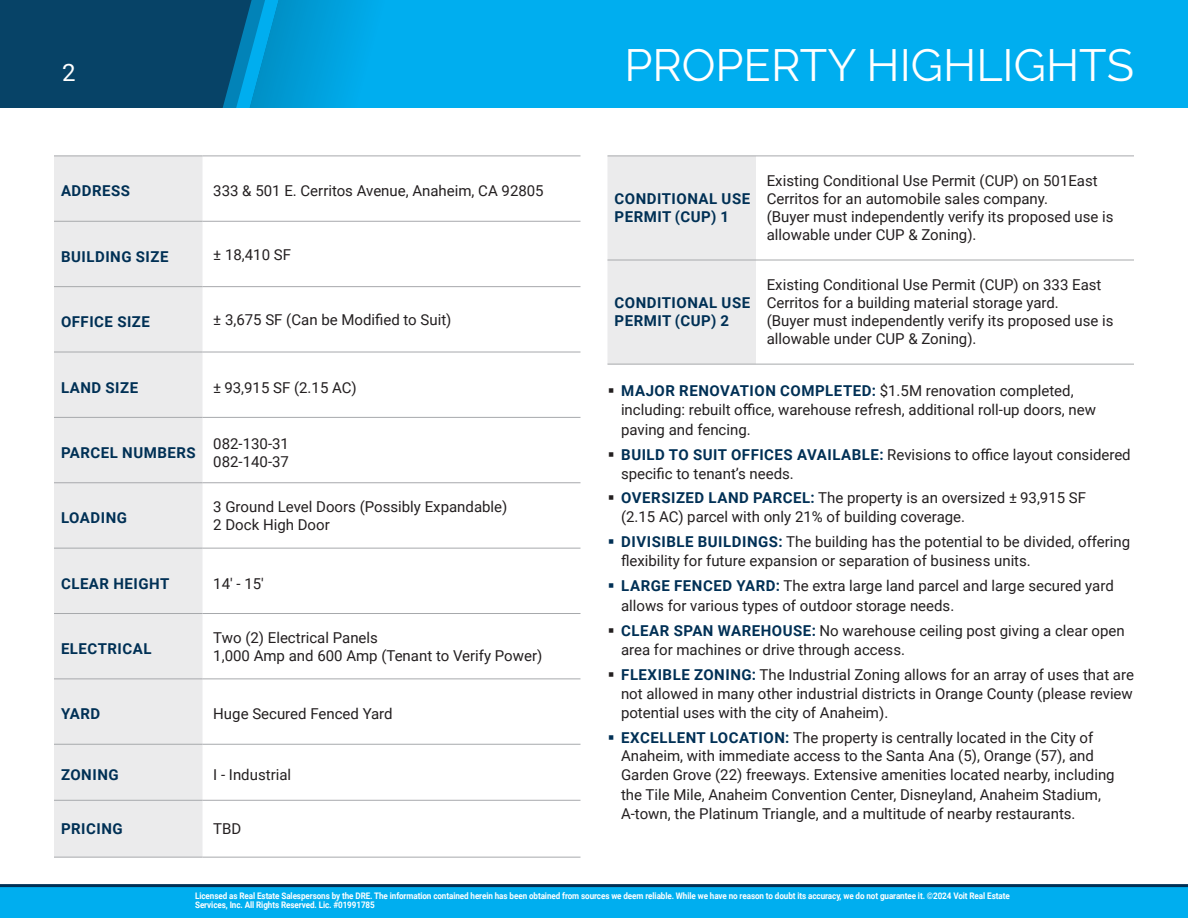
<style>
.page{position:relative;width:1188px;height:918px;background:#fff}
.page>*{position:absolute;margin:0;border:0;box-sizing:border-box;transform-origin:0 0}
.Heading{font:45px "Raleway";color:#fff}
.t1{font:24px "Roboto";color:#fff}
.Chart_copy_left{font:15px/19.5px "Roboto";color:#231f20}
.Chart_copy_bold_blue{font:700 15px/18px "Roboto";letter-spacing:.035em;color:#003055}
.Disclaimer{font:700 9px/9px "Roboto";letter-spacing:-.01em;color:#fff;scale:.9 1}
.s1{font-weight:700;color:#003055}
</style>
<div class="page">
<div style="left:0;top:886px;width:1188px;height:32px;background:#00aeef"></div>
<div style="left:0;top:0;width:1188px;height:108px;background:#00aeef"></div>
<svg style="left:0;top:0;width:360px;height:108px;background:#04608b"></svg>
<hr style="left:0;top:884px;width:1188px;height:3px;background:#003055">
<div style="left:54px;top:157px;width:148px;height:700px;background:#ebebec"></div>
<hr style="left:54px;top:221px;width:148px;height:1px;background:#a7a9ac">
<hr style="left:202px;top:221px;width:378px;height:1px;background:#a7a9ac">
<hr style="left:54px;top:286px;width:148px;height:1px;background:#a7a9ac">
<hr style="left:202px;top:286px;width:378px;height:1px;background:#a7a9ac">
<hr style="left:54px;top:352px;width:148px;height:1px;background:#a7a9ac">
<hr style="left:202px;top:352px;width:378px;height:1px;background:#a7a9ac">
<hr style="left:54px;top:417px;width:148px;height:1px;background:#a7a9ac">
<hr style="left:202px;top:417px;width:378px;height:1px;background:#a7a9ac">
<hr style="left:54px;top:482px;width:148px;height:1px;background:#a7a9ac">
<hr style="left:202px;top:482px;width:378px;height:1px;background:#a7a9ac">
<hr style="left:54px;top:548px;width:148px;height:1px;background:#a7a9ac">
<hr style="left:202px;top:548px;width:378px;height:1px;background:#a7a9ac">
<hr style="left:54px;top:613px;width:148px;height:1px;background:#a7a9ac">
<hr style="left:202px;top:613px;width:378px;height:1px;background:#a7a9ac">
<hr style="left:54px;top:679px;width:148px;height:1px;background:#a7a9ac">
<hr style="left:202px;top:679px;width:378px;height:1px;background:#a7a9ac">
<hr style="left:54px;top:744px;width:148px;height:1px;background:#a7a9ac">
<hr style="left:202px;top:744px;width:378px;height:1px;background:#a7a9ac">
<hr style="left:54px;top:800px;width:148px;height:1px;background:#a7a9ac">
<hr style="left:202px;top:800px;width:378px;height:1px;background:#a7a9ac">
<hr style="left:54px;top:857px;width:148px;height:1px;background:#a7a9ac">
<hr style="left:202px;top:857px;width:378px;height:1px;background:#a7a9ac">
<hr style="left:54px;top:156px;width:148px;height:1px;background:#a7a9ac">
<hr style="left:202px;top:156px;width:378px;height:1px;background:#a7a9ac">
<div style="left:608px;top:157px;width:148px;height:207px;background:#ebebec"></div>
<hr style="left:608px;top:156px;width:148px;height:1px;background:#a7a9ac">
<hr style="left:756px;top:156px;width:378px;height:1px;background:#a7a9ac">
<hr style="left:608px;top:260px;width:148px;height:1px;background:#a7a9ac">
<hr style="left:756px;top:260px;width:378px;height:1px;background:#a7a9ac">
<hr style="left:608px;top:364px;width:148px;height:1px;background:#a7a9ac">
<hr style="left:756px;top:364px;width:378px;height:1px;background:#a7a9ac">
<h2 class="t1" style="left:62px;top:56px;width:15px">2</h2>
<p class="Chart_copy_bold_blue" style="left:61px;top:182px;width:71px">ADDRESS</p>
<p class="Chart_copy_left" style="left:213px;top:181px;width:332px">333 &amp; 501 E. Cerritos Avenue, Anaheim, CA 92805</p>
<p class="Chart_copy_bold_blue" style="left:61px;top:247px;width:109px">BUILDING SIZE</p>
<p class="Chart_copy_left" style="left:213px;top:244px;width:79px">± 18,410 SF</p>
<p class="Chart_copy_bold_blue" style="left:61px;top:312px;width:91px">OFFICE SIZE</p>
<p class="Chart_copy_left" style="left:213px;top:309px;width:240px">± 3,675 SF (Can be Modified to Suit)</p>
<p class="Chart_copy_bold_blue" style="left:61px;top:378px;width:79px">LAND SIZE</p>
<p class="Chart_copy_left" style="left:213px;top:377px;width:145px">± 93,915 SF (2.15 AC)</p>
<p class="Chart_copy_bold_blue" style="left:61px;top:443px;width:136px">PARCEL NUMBERS</p>
<p class="Chart_copy_bold_blue" style="left:61px;top:508px;width:68px">LOADING</p>
<p class="Chart_copy_left" style="left:213px;top:433px;width:77px">082-130-31</p>
<p class="Chart_copy_left" style="left:213px;top:451px;width:77px">082-140-37</p>
<p class="Chart_copy_left" style="left:213px;top:496px;width:296px">3 Ground Level Doors (Possibly Expandable)</p>
<p class="Chart_copy_left" style="left:213px;top:514px;width:118px">2 Dock High Door</p>
<p class="Chart_copy_bold_blue" style="left:61px;top:574px;width:110px">CLEAR HEIGHT</p>
<p class="Chart_copy_left" style="left:213px;top:573px;width:52px">14' - 15'</p>
<p class="Chart_copy_bold_blue" style="left:61px;top:639px;width:92px">ELECTRICAL</p>
<p class="Chart_copy_left" style="left:213px;top:627px;width:166px">Two (2) Electrical Panels</p>
<p class="Chart_copy_left" style="left:213px;top:645px;width:331px">1,000 Amp and 600 Amp (Tenant to Verify Power)</p>
<p class="Chart_copy_bold_blue" style="left:61px;top:705px;width:41px">YARD</p>
<p class="Chart_copy_left" style="left:213px;top:704px;width:181px">Huge Secured Fenced Yard</p>
<p class="Chart_copy_bold_blue" style="left:61px;top:765px;width:59px">ZONING</p>
<p class="Chart_copy_left" style="left:213px;top:764px;width:79px">I - Industrial</p>
<p class="Chart_copy_bold_blue" style="left:61px;top:819px;width:63px">PRICING</p>
<p class="Chart_copy_left" style="left:213px;top:819px;width:30px">TBD</p>
<p class="Heading" style="left:624px;top:39px;width:511px">PROPERTY HIGHLIGHTS</p>
<p class="Chart_copy_bold_blue" style="left:615px;top:189px;width:137px">CONDITIONAL USE<br>PERMIT (CUP) 1</p>
<p class="Chart_copy_bold_blue" style="left:615px;top:294px;width:137px">CONDITIONAL USE<br>PERMIT (CUP) 2</p>
<p class="Chart_copy_left" style="left:767px;top:171px;width:332px;line-height:18px">Existing Conditional Use Permit (CUP) on 501East<br>Cerritos for an automobile sales company.</p>
<p class="Chart_copy_left" style="left:767px;top:207px;width:348px;line-height:18px">(Buyer must independently verify its proposed use is allowable under CUP &amp; Zoning).</p>
<p class="Chart_copy_left" style="left:767px;top:276px;width:336px;line-height:18px">Existing Conditional Use Permit (CUP) on 333 East<br>Cerritos for a building material storage yard.</p>
<p class="Chart_copy_left" style="left:767px;top:312px;width:348px;line-height:18px">(Buyer must independently verify its proposed use is allowable under CUP &amp; Zoning).</p>
<p class="Chart_copy_left" style="left:621px;top:380px;width:476px"><span class="s1">MAJOR RENOVATION COMPLETED:</span> $1.5M renovation completed, including: rebuilt office, warehouse refresh, additional roll-up doors, new paving and fencing.</p>
<p class="Chart_copy_left" style="left:621px;top:444px;width:511px"><span class="s1">BUILD TO SUIT OFFICES AVAILABLE:</span> Revisions to office layout considered specific to tenant’s needs.</p>
<p class="Chart_copy_left" style="left:621px;top:488px;width:467px;line-height:18.8px"><span class="s1">OVERSIZED LAND PARCEL:</span> The property is an oversized ± 93,915 SF (2.15 AC) parcel with only 21% of building coverage.</p>
<p class="Chart_copy_left" style="left:621px;top:531px;width:511px"><span class="s1">DIVISIBLE BUILDINGS:</span> The building has the potential to be divided, offering flexibility for future expansion or separation of business units.</p>
<p class="Chart_copy_left" style="left:621px;top:576px;width:494px"><span class="s1">LARGE FENCED YARD:</span> The extra large land parcel and large secured yard allows for various types of outdoor storage needs.</p>
<p class="Chart_copy_left" style="left:621px;top:620px;width:505px"><span class="s1">CLEAR SPAN WAREHOUSE:</span> No warehouse ceiling post giving a clear open area for machines or drive through access.</p>
<p class="Chart_copy_left" style="left:621px;top:665px;width:514px;line-height:18.8px;text-align:justify"><span class="s1">FLEXIBLE ZONING:</span> The Industrial Zoning allows for an array of uses that are not allowed in many other industrial districts in Orange County (please review potential uses with the city of Anaheim).</p>
<p class="Chart_copy_left" style="left:621px;top:727px;width:495px"><span class="s1">EXCELLENT LOCATION:</span> The property is centrally located in the City of Anaheim, with immediate access to the Santa Ana (5), Orange (57), and Garden Grove (22) freeways. Extensive amenities located nearby, including the Tile Mile, Anaheim Convention Center, Disneyland, Anaheim Stadium, A-town, the Platinum Triangle, and a multitude of nearby restaurants.</p>
<p class="Disclaimer" style="left:195px;top:891px;width:907px">Licensed as Real Estate Salespersons by the DRE. The information contained herein has been obtained from sources we deem reliable. While we have no reason to doubt its accuracy, we do not guarantee it. ©2024 Voit Real Estate<br>Services, Inc. All Rights Reserved. Lic. #01991785</p>
</div>
